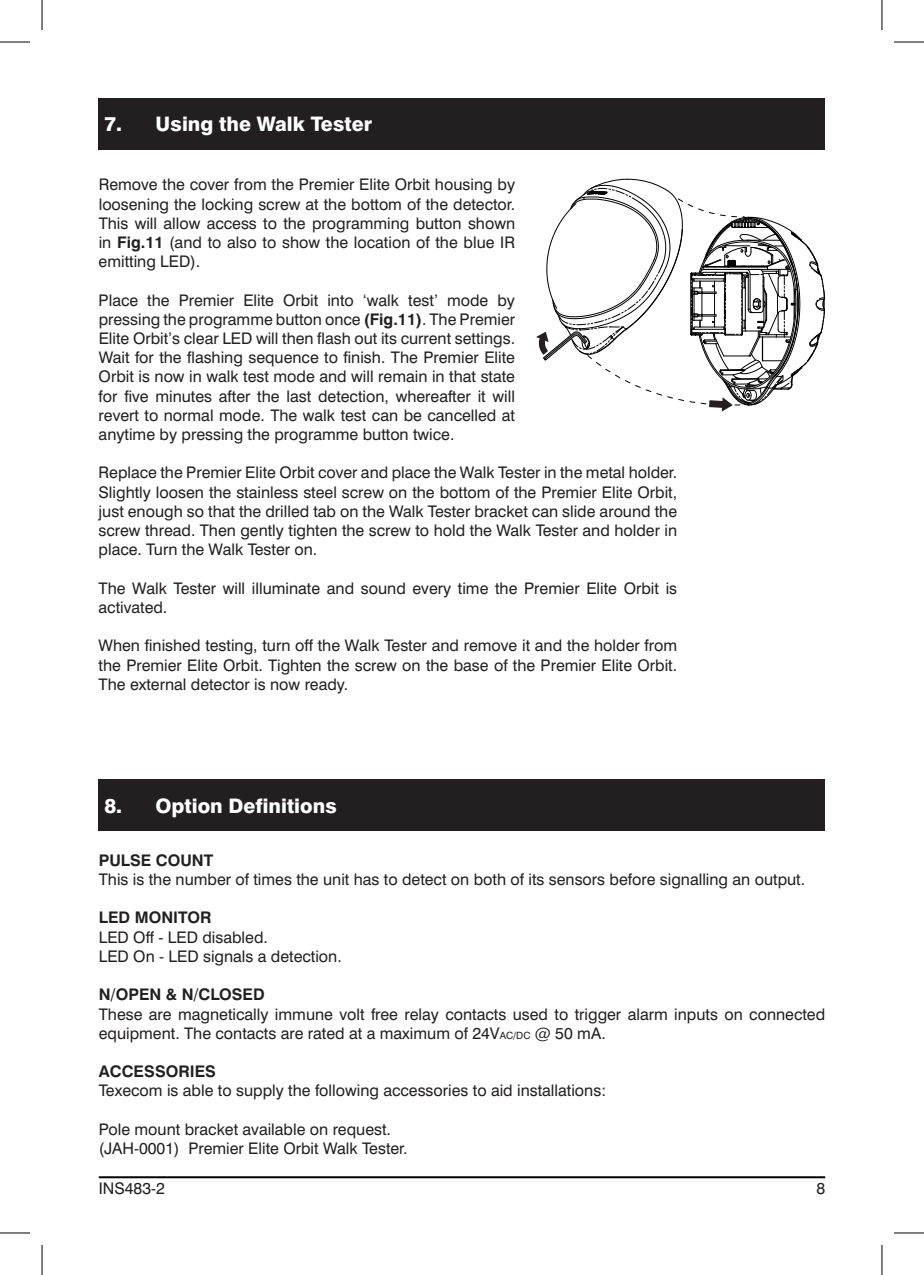
<style>
.page{position:relative;width:924px;height:1275px;background:#fff}
.page>*{position:absolute;margin:0;border:0;box-sizing:border-box;transform-origin:0 0}
.t1{font:800 20px "Swiss 721 BT";color:#fff}
.t2{font:16px/19.2px "Swiss 721 BT";color:#231f20}
.t3{font:700 16px "Swiss 721 BT";color:#231f20}
.s1{font-weight:700}
.s2{font-size:10px}
</style>
<div class="page">
<div style="left:99px;top:779px;width:725px;height:51px;background:#231f20"></div>
<hr style="left:99px;top:1176px;width:725px;height:2px;background:#000">
<div style="left:99px;top:99px;width:725px;height:51px;background:#231f20"></div>
<svg style="left:536px;top:179px;width:289px;height:233px"></svg>
<hr style="left:0;top:42px;width:30px;height:1px;background:#000">
<hr style="left:893px;top:42px;width:30px;height:1px;background:#000">
<hr style="left:0;top:1232px;width:30px;height:1px;background:#000">
<hr style="left:893px;top:1232px;width:30px;height:1px;background:#000">
<hr style="left:42px;top:0;width:1px;height:30px;background:#000">
<hr style="left:42px;top:1245px;width:1px;height:30px;background:#000">
<hr style="left:881px;top:0;width:1px;height:30px;background:#000">
<hr style="left:881px;top:1245px;width:1px;height:30px;background:#000">
<p class="t1" style="left:104px;top:111px;width:269px">7. Using the Walk Tester</p>
<p class="t2" style="left:99px;top:175px;width:418px;text-align:justify">Remove the cover from the Premier Elite Orbit housing by loosening the locking screw at the bottom of the detector.<br>This will allow access to the programming button shown in <span class="s1">Fig.11</span> (and to also to show the location of the blue IR emitting LED).</p>
<p class="t2" style="left:99px;top:290px;width:418px;text-align:justify">Place the Premier Elite Orbit into ‘walk test’ mode by pressing the programme button once <span class="s1">(Fig.11)</span>. The Premier Elite Orbit’s clear LED will then flash out its current settings.<br>Wait for the flashing sequence to finish. The Premier Elite Orbit is now in walk test mode and will remain in that state for five minutes after the last detection, whereafter it will revert to normal mode. The walk test can be cancelled at anytime by pressing the programme button twice.</p>
<p class="t2" style="left:98px;top:463px;width:580px;text-align:justify">Replace the Premier Elite Orbit cover and place the Walk Tester in the metal holder.<br>Slightly loosen the stainless steel screw on the bottom of the Premier Elite Orbit, just enough so that the drilled tab on the Walk Tester bracket can slide around the screw thread. Then gently tighten the screw to hold the Walk Tester and holder in place. Turn the Walk Tester on.</p>
<p class="t2" style="left:98px;top:578px;width:580px">The Walk Tester will illuminate and sound every time the Premier Elite Orbit is activated.</p>
<p class="t2" style="left:99px;top:636px;width:579px;text-align:justify">When finished testing, turn off the Walk Tester and remove it and the holder from the Premier Elite Orbit. Tighten the screw on the base of the Premier Elite Orbit.<br>The external detector is now ready.</p>
<p class="t1" style="left:104px;top:793px;width:234px">8. Option Definitions</p>
<p class="t3" style="left:99px;top:850px;width:116px">PULSE COUNT</p>
<p class="t2" style="left:99px;top:869px;width:707px">This is the number of times the unit has to detect on both of its sensors before signalling an output.</p>
<p class="t3" style="left:99px;top:908px;width:114px">LED MONITOR</p>
<p class="t2" style="left:99px;top:927px;width:244px">LED Off - LED disabled.<br>LED On - LED signals a detection.</p>
<p class="t3" style="left:99px;top:985px;width:167px">N/OPEN &amp; N/CLOSED</p>
<p class="t2" style="left:99px;top:1004px;width:727px">These are magnetically immune volt free relay contacts used to trigger alarm inputs on connected equipment. The contacts are rated at a maximum of 24V<span class="s2">AC/DC</span> @ 50 mA.</p>
<p class="t3" style="left:99px;top:1061px;width:118px">ACCESSORIES</p>
<p class="t2" style="left:99px;top:1081px;width:508px">Texecom is able to supply the following accessories to aid installations:</p>
<p class="t2" style="left:99px;top:1119px;width:310px">Pole mount bracket available on request. (JAH-0001) Premier Elite Orbit Walk Tester.</p>
<p class="t2" style="left:99px;top:1178px;width:68px">INS483-2</p>
<p class="t2" style="left:816px;top:1178px;width:10px">8</p>
</div>
